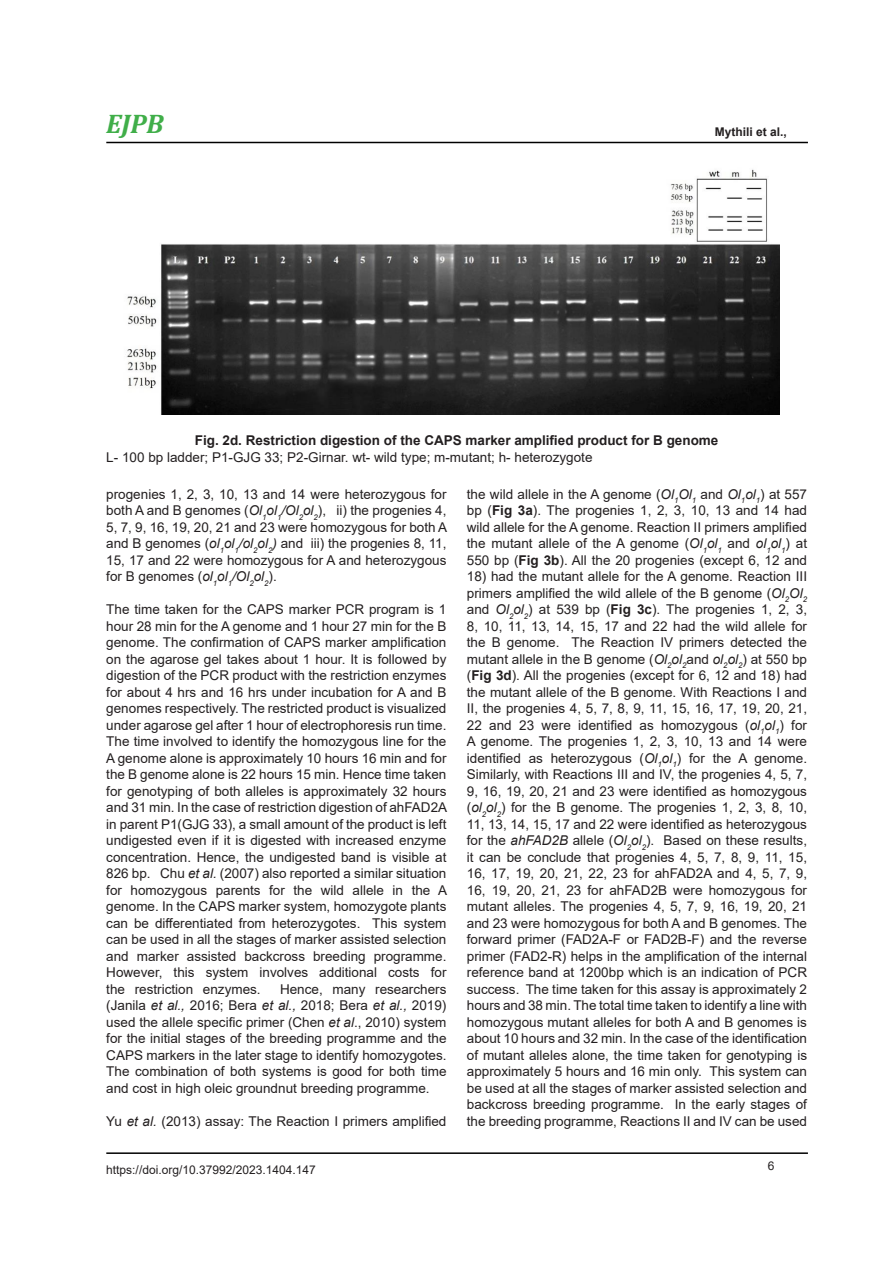
<style>
.page{position:relative;width:893px;height:1263px;background:#fff}
.page>*{position:absolute;margin:0;border:0;box-sizing:border-box;transform-origin:0 0}
.t1{font:italic 700 27px "Cambria";color:#40ae49}
.t2{font:16.5px "Calibri";color:#000}
.body_text{font:13.5px/16.5px "Arial";color:#231f20;text-align:justify}
.body_text-2{font:700 13.5px "Arial";color:#231f20}
.t3{font:13.5px "Arial";letter-spacing:.005em;color:#000}
.t4{font:12px "Arial";color:#231f20}
.t5{font:700 12px "Arial";color:#231f20}
.s1{font-style:italic}
.s2{font-weight:700}
</style>
<div class="page">
<hr style="left:106px;top:1152px;width:702px;height:2px;background:#000">
<hr style="left:106px;top:142px;width:702px;height:1px;background:#000">
<img style="left:127px;top:169px;width:652px;height:246px">
<h1 class="t1" style="left:106px;top:105px;width:59px">EJPB</h1>
<p class="t5" style="left:715px;top:123px;width:74px">Mythili et al.,</p>
<p class="body_text-2" style="left:195px;top:431px;width:525px">Fig. 2d. Restriction digestion of the CAPS marker amplified product for B genome</p>
<p class="body_text" style="left:106px;top:448px;width:488px">L- 100 bp ladder; P1-GJG 33; P2-Girnar. wt- wild type; m-mutant; h- heterozygote</p>
<p class="body_text" style="left:106px;top:486px;width:342px">progenies 1, 2, 3, 10, 13 and 14 were heterozygous for both A and B genomes (<span class="s1">Ol</span><sub>1</sub><span class="s1">ol</span><sub>1</sub><span class="s1">/Ol</span><sub>2</sub><span class="s1">ol</span><sub>2</sub>), ii) the progenies 4, 5, 7, 9, 16, 19, 20, 21 and 23 were homozygous for both A and B genomes (<span class="s1">ol</span><sub>1</sub><span class="s1">ol</span><sub>1</sub><span class="s1">/ol</span><sub>2</sub><span class="s1">ol</span><sub>2</sub><span class="s1">)</span> and iii) the progenies 8, 11, 15, 17 and 22 were homozygous for A and heterozygous for B genomes (<span class="s1">ol</span><sub>1</sub><span class="s1">ol</span><sub>1</sub><span class="s1">/Ol</span><sub>2</sub><span class="s1">ol</span><sub>2</sub>).</p>
<p class="body_text" style="left:106px;top:601px;width:342px">The time taken for the CAPS marker PCR program is 1 hour 28 min for the A genome and 1 hour 27 min for the B genome. The confirmation of CAPS marker amplification on the agarose gel takes about 1 hour. It is followed by digestion of the PCR product with the restriction enzymes for about 4 hrs and 16 hrs under incubation for A and B genomes respectively. The restricted product is visualized under agarose gel after 1 hour of electrophoresis run time.<br>The time involved to identify the homozygous line for the A genome alone is approximately 10 hours 16 min and for the B genome alone is 22 hours 15 min. Hence time taken for genotyping of both alleles is approximately 32 hours and 31 min. In the case of restriction digestion of ahFAD2A in parent P1(GJG 33), a small amount of the product is left undigested even if it is digested with increased enzyme concentration. Hence, the undigested band is visible at 826 bp. Chu <span class="s1">et al.</span> (2007) also reported a similar situation for homozygous parents for the wild allele in the A genome. In the CAPS marker system, homozygote plants can be differentiated from heterozygotes. This system can be used in all the stages of marker assisted selection and marker assisted backcross breeding programme.<br>However, this system involves additional costs for the restriction enzymes.</p>
<p class="body_text" style="left:467px;top:486px;width:342px">the wild allele in the A genome (<span class="s1">Ol</span><sub>1</sub><span class="s1">Ol</span><sub>1</sub> and <span class="s1">Ol</span><sub>1</sub><span class="s1">ol</span><sub>1</sub>) at 557 bp (<span class="s2">Fig 3a</span>). The progenies 1, 2, 3, 10, 13 and 14 had wild allele for the A genome. Reaction II primers amplified the mutant allele of the A genome (<span class="s1">Ol</span><sub>1</sub><span class="s1">ol</span><sub>1</sub> and <span class="s1">ol</span><sub>1</sub><span class="s1">ol</span><sub>1</sub>) at 550 bp (<span class="s2">Fig 3b</span>). All the 20 progenies (except 6, 12 and</p>
<p class="body_text" style="left:467px;top:568px;width:342px">18) had the mutant allele for the A genome. Reaction III primers amplified the wild allele of the B genome (<span class="s1">Ol</span><sub>2</sub><span class="s1">Ol</span><sub>2 </sub>and <span class="s1">Ol</span><sub>2</sub><span class="s1">ol</span><sub>2</sub>) at 539 bp (<span class="s2">Fig 3c</span>). The progenies 1, 2, 3, 8, 10, 11, 13, 14, 15, 17 and 22 had the wild allele for the B genome. The Reaction IV primers detected the mutant allele in the B genome (<span class="s1">Ol</span><sub>2</sub><span class="s1">ol</span><sub>2</sub>and <span class="s1">ol</span><sub>2</sub><span class="s1">ol</span><sub>2</sub>) at 550 bp (<span class="s2">Fig 3d</span>). All the progenies (except for 6, 12 and 18) had the mutant allele of the B genome. With Reactions I and II, the progenies 4, 5, 7, 8, 9, 11, 15, 16, 17, 19, 20, 21, 22 and 23 were identified as homozygous (<span class="s1">ol</span><sub>1</sub><span class="s1">ol</span><sub>1</sub>) for A genome. The progenies 1, 2, 3, 10, 13 and 14 were identified as heterozygous (<span class="s1">Ol</span><sub>1</sub><span class="s1">ol</span><sub>1</sub>) for the A genome.<br>Similarly, with Reactions III and IV, the progenies 4, 5, 7, 9, 16, 19, 20, 21 and 23 were identified as homozygous (<span class="s1">ol</span><sub>2</sub><span class="s1">ol</span><sub>2</sub>) for the B genome. The progenies 1, 2, 3, 8, 10, 11, 13, 14, 15, 17 and 22 were identified as heterozygous for the <span class="s1">ahFAD2B</span> allele (<span class="s1">Ol</span><sub>2</sub><span class="s1">ol</span><sub>2</sub>). Based on these results, it can be conclude that progenies 4, 5, 7, 8, 9, 11, 15, 16, 17, 19, 20, 21, 22, 23 for ahFAD2A and 4, 5, 7, 9, 16, 19, 20, 21, 23 for ahFAD2B were homozygous for mutant alleles. The progenies 4, 5, 7, 9, 16, 19, 20, 21 and 23 were homozygous for both A and B genomes. The forward primer (FAD2A-F or FAD2B-F) and the reverse primer (FAD2-R) helps in the amplification of the internal reference band at 1200bp which is an indication of PCR success. The time taken for this assay is approximately 2 hours and 38 min. The total time taken to identify a line with homozygous mutant alleles for both A and B genomes is about 10 hours and 32 min. In the case of the identification of mutant alleles alone, the time taken for genotyping is approximately 5 hours and 16 min only. This system can be used at all the stages of marker assisted selection and backcross breeding programme. In the early stages of the breeding programme, Reactions II and IV can be used</p>
<p class="t3" style="left:121px;top:491px;width:330px">33; P2-Girnar. wt- wild type; m-mutant; h- heterozygote</p>
<p class="t2" style="left:771px;top:569px;width:10px">7</p>
<p class="body_text" style="left:106px;top:981px;width:342px;text-indent:174px">Hence, many researchers (Janila <span class="s1">et al.,</span> 2016; Bera <span class="s1">et al.,</span> 2018; Bera <span class="s1">et al.,</span> 2019) used the allele specific primer (Chen <span class="s1">et al</span>., 2010) system for the initial stages of the breeding programme and the CAPS markers in the later stage to identify homozygotes.<br>The combination of both systems is good for both time and cost in high oleic groundnut breeding programme.</p>
<p class="body_text" style="left:106px;top:1113px;width:342px">Yu <span class="s1">et al.</span> (2013) assay: The Reaction I primers amplified</p>
<p class="t4" style="left:106px;top:1161px;width:211px">https://doi.org/10.37992/2023.1404.147</p>
<p class="t4" style="left:768px;top:1157px;width:8px">6</p>
</div>
